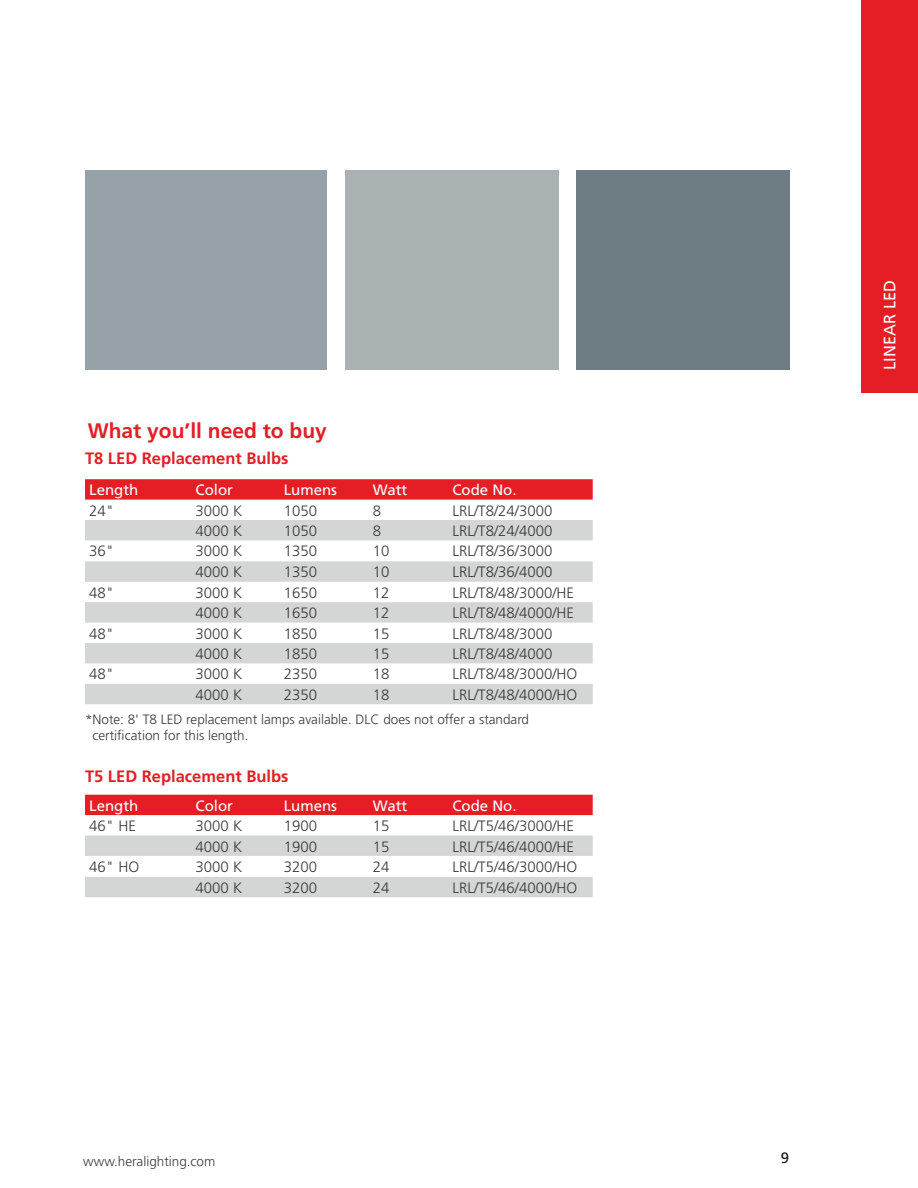
<style>
.page{position:relative;width:918px;height:1188px;background:#fff}
.page>*{position:absolute;margin:0;border:0;box-sizing:border-box;transform-origin:0 0}
.Überschrift{font:700 21px "Frutiger";color:#e51e26}
.Überschrift2{font:700 16.5px "Frutiger";color:#e51e26}
.t1{font:16.5px "Frutiger";color:#fff}
.Text{font:300 15px "Frutiger";color:#3a3a3a}
.Text-2{font:15px "Frutiger";color:#fff}
.Tabelle{font:15px "Frutiger";color:#fff}
.t2{font:15px "Frutiger";color:#1b1a1a}
.subhead{font:300 13.5px "Frutiger";color:#3a3a3a}
.E-Mail{font:300 13.5px "Frutiger";color:#3a3a3a}
</style>
<div class="page">
<svg style="left:85px;top:479px;width:508px;height:21px;background:#e5242c"></svg>
<svg style="left:85px;top:520px;width:508px;height:184px;fill:#d4d5d5"></svg>
<div style="left:85px;top:170px;width:242px;height:200px;background:#96a1a8"></div>
<div style="left:577px;top:170px;width:213px;height:200px;background:#6e7c83"></div>
<div style="left:345px;top:170px;width:214px;height:200px;background:#aab1b2"></div>
<div style="left:85px;top:795px;width:508px;height:20px;background:#e51e26"></div>
<svg style="left:85px;top:836px;width:508px;height:61px"></svg>
<div style="left:862px;top:0;width:56px;height:393px;background:#e51e26"></div>
<p class="Überschrift" style="left:88px;top:418px;width:241px">What you’ll need to buy</p>
<p class="Überschrift2" style="left:85px;top:449px;width:205px">T8 LED Replacement Bulbs</p>
<p class="Text-2" style="left:89px;top:481px;width:51px">Length</p>
<p class="Text-2" style="left:196px;top:481px;width:39px">Color</p>
<p class="Text-2" style="left:284px;top:481px;width:55px">Lumens</p>
<p class="Text-2" style="left:373px;top:481px;width:36px">Watt</p>
<p class="Tabelle" style="left:452px;top:481px;width:66px">Code No.</p>
<p class="Text" style="left:89px;top:502px;width:27px">24"</p>
<p class="Text" style="left:196px;top:502px;width:48px">3000 K</p>
<p class="Text" style="left:284px;top:502px;width:35px">1050</p>
<p class="Text" style="left:373px;top:502px;width:10px">8</p>
<p class="Text" style="left:452px;top:502px;width:102px">LRL/T8/24/3000</p>
<p class="Text" style="left:196px;top:522px;width:48px">4000 K</p>
<p class="Text" style="left:284px;top:522px;width:35px">1050</p>
<p class="Text" style="left:373px;top:522px;width:10px">8</p>
<p class="Text" style="left:452px;top:522px;width:102px">LRL/T8/24/4000</p>
<p class="Text" style="left:89px;top:543px;width:27px">36"</p>
<p class="Text" style="left:196px;top:543px;width:48px">3000 K</p>
<p class="Text" style="left:284px;top:543px;width:35px">1350</p>
<p class="Text" style="left:373px;top:543px;width:18px">10</p>
<p class="Text" style="left:452px;top:543px;width:102px">LRL/T8/36/3000</p>
<p class="Text" style="left:196px;top:564px;width:48px">4000 K</p>
<p class="Text" style="left:284px;top:564px;width:35px">1350</p>
<p class="Text" style="left:373px;top:564px;width:18px">10</p>
<p class="Text" style="left:452px;top:564px;width:102px">LRL/T8/36/4000</p>
<p class="Text" style="left:89px;top:584px;width:27px">48"</p>
<p class="Text" style="left:196px;top:584px;width:48px">3000 K</p>
<p class="Text" style="left:284px;top:584px;width:35px">1650</p>
<p class="Text" style="left:373px;top:584px;width:18px">12</p>
<p class="Text" style="left:452px;top:584px;width:123px">LRL/T8/48/3000/HE</p>
<p class="Text" style="left:196px;top:605px;width:48px">4000 K</p>
<p class="Text" style="left:284px;top:605px;width:35px">1650</p>
<p class="Text" style="left:373px;top:605px;width:18px">12</p>
<p class="Text" style="left:452px;top:605px;width:123px">LRL/T8/48/4000/HE</p>
<p class="Text" style="left:89px;top:625px;width:27px">48"</p>
<p class="Text" style="left:196px;top:625px;width:48px">3000 K</p>
<p class="Text" style="left:284px;top:625px;width:35px">1850</p>
<p class="Text" style="left:373px;top:625px;width:18px">15</p>
<p class="Text" style="left:452px;top:625px;width:102px">LRL/T8/48/3000</p>
<p class="Text" style="left:196px;top:645px;width:48px">4000 K</p>
<p class="Text" style="left:284px;top:645px;width:35px">1850</p>
<p class="Text" style="left:373px;top:645px;width:18px">15</p>
<p class="Text" style="left:452px;top:645px;width:102px">LRL/T8/48/4000</p>
<p class="Text" style="left:89px;top:666px;width:27px">48"</p>
<p class="Text" style="left:196px;top:666px;width:48px">3000 K</p>
<p class="Text" style="left:284px;top:666px;width:35px">2350</p>
<p class="Text" style="left:373px;top:666px;width:18px">18</p>
<p class="Text" style="left:452px;top:666px;width:127px">LRL/T8/48/3000/HO</p>
<p class="Text" style="left:196px;top:686px;width:48px">4000 K</p>
<p class="Text" style="left:284px;top:686px;width:35px">2350</p>
<p class="Text" style="left:373px;top:686px;width:18px">18</p>
<p class="Text" style="left:452px;top:686px;width:127px">LRL/T8/48/4000/HO</p>
<p class="subhead" style="left:85px;top:711px;width:446px">*Note: 8' T8 LED replacement lamps available. DLC does not offer a standard</p>
<p class="subhead" style="left:93px;top:728px;width:158px">certification for this length.</p>
<p class="Überschrift2" style="left:85px;top:766px;width:205px">T5 LED Replacement Bulbs</p>
<p class="Text-2" style="left:89px;top:797px;width:51px">Length</p>
<p class="Text-2" style="left:196px;top:797px;width:39px">Color</p>
<p class="Text-2" style="left:284px;top:797px;width:55px">Lumens</p>
<p class="Text-2" style="left:373px;top:797px;width:36px">Watt</p>
<p class="Tabelle" style="left:452px;top:797px;width:66px">Code No.</p>
<p class="Text" style="left:89px;top:817px;width:48px">46" HE</p>
<p class="Text" style="left:196px;top:817px;width:48px">3000 K</p>
<p class="Text" style="left:284px;top:817px;width:35px">1900</p>
<p class="Text" style="left:373px;top:817px;width:18px">15</p>
<p class="Text" style="left:452px;top:817px;width:123px">LRL/T5/46/3000/HE</p>
<p class="Text" style="left:196px;top:838px;width:48px">4000 K</p>
<p class="Text" style="left:284px;top:838px;width:35px">1900</p>
<p class="Text" style="left:373px;top:838px;width:18px">15</p>
<p class="Text" style="left:452px;top:838px;width:123px">LRL/T5/46/4000/HE</p>
<p class="Text" style="left:89px;top:858px;width:52px">46" HO</p>
<p class="Text" style="left:196px;top:858px;width:48px">3000 K</p>
<p class="Text" style="left:284px;top:858px;width:35px">3200</p>
<p class="Text" style="left:373px;top:858px;width:18px">24</p>
<p class="Text" style="left:452px;top:858px;width:127px">LRL/T5/46/3000/HO</p>
<p class="Text" style="left:196px;top:879px;width:48px">4000 K</p>
<p class="Text" style="left:284px;top:879px;width:35px">3200</p>
<p class="Text" style="left:373px;top:879px;width:18px">24</p>
<p class="Text" style="left:452px;top:879px;width:127px">LRL/T5/46/4000/HO</p>
<p class="E-Mail" style="left:83px;top:1154px;width:134px">www.heralighting.com</p>
<p class="t1" style="left:880px;top:370px;width:91px;rotate:-90deg">LINEAR LED</p>
<p class="t2" style="left:781px;top:1149px;width:10px">9</p>
</div>
